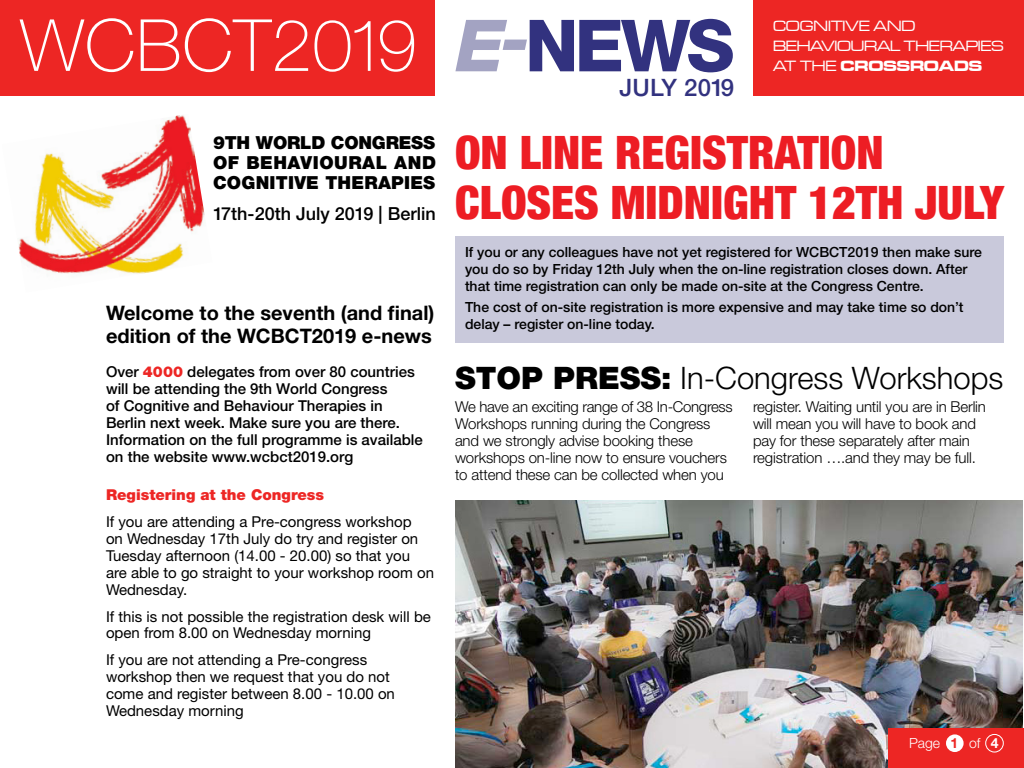
<style>
.page{position:relative;width:1024px;height:768px;background:#fff}
.page>*{position:absolute;margin:0;border:0;box-sizing:border-box;transform-origin:0 0}
.t1{font:100 72px "Helvetica Neue";letter-spacing:.01em;color:#fff}
.t2{font:900 condensed 46px/50px "Helvetica Neue";color:#ed1d24}
.t3{font:300 31px "Helvetica Neue";color:#000}
.t4{font:500 24px "Helvetica Neue";color:#32327f}
.t5{font:700 20px/23px "Helvetica Neue";color:#000}
.t6{font:900 18px/20px "Helvetica Neue";letter-spacing:.015em;color:#000;text-align:justify}
.t7{font:500 18px "Helvetica Neue";color:#000}
.t8{font:15.4px/20px "Microgramma Becker Med Extd";letter-spacing:-.015em;color:#fff}
.t9{font:15.4px "Microgramma Becker Bold Extd";color:#fff}
.t10{font:15px/17px "Helvetica Neue";color:#000}
.t11{font:300 15px/17px "Helvetica Neue";letter-spacing:-.01em;color:#000}
.t12{font:500 15px/17px "Helvetica Neue";color:#000}
.t13{font:900 15px "Helvetica Neue";color:#ed2624}
.t14{font:500 14px/16.8px "Helvetica Neue";color:#000}
.t15{font:300 14px "Helvetica Neue";color:#fff}
.s1{font-weight:800;font-style:italic;color:#a3a3c2}
.s2{font-weight:800;color:#32327f}
.s3{font-family:"Microgramma Becker Med Extd"}
.s4{font-weight:900;color:#ed2624}
.s5{font-weight:900}
.s6{font-weight:700;color:#ed2624}
.s7{font-weight:700}
</style>
<div class="page">
<img style="left:455px;top:500px;width:568px;height:268px">
<div style="left:888px;top:728px;width:136px;height:40px;background:#ed2624"></div>
<div style="left:946px;top:734px;width:18px;height:18px;background:#fff;border-radius:50%"></div>
<div style="left:985px;top:734px;width:19px;height:18px;border:1px solid #fff;border-radius:50%"></div>
<div style="left:0;top:0;width:435px;height:96px;background:#ed2624"></div>
<div style="left:753px;top:0;width:271px;height:96px;background:#ed2624"></div>
<img style="left:19px;top:115px;width:186px;height:159px">
<div style="left:455px;top:236px;width:549px;height:107px;background:#c9c9db"></div>
<h1 class="t1" style="left:20px;top:5px;width:716px">WCBCT2019 <span class="s1">E-</span><span class="s2">NEWS</span></h1>
<h3 class="t4" style="left:620px;top:73px;width:116px">JULY 2019</h3>
<p class="t6" style="left:213px;top:133px;width:224px">9TH WORLD CONGRESS OF BEHAVIOURAL AND COGNITIVE THERAPIES</p>
<p class="t7" style="left:213px;top:203px;width:224px">17th-20th July 2019 | Berlin</p>
<p class="t8" style="left:773px;top:15px;width:232px">COGNITIVE AND<br>BEHAVIOURAL THERAPIES</p>
<p class="t9" style="left:773px;top:55px;width:211px"><span class="s3">AT THE</span> CROSSROADS</p>
<h2 class="t2" style="left:455px;top:126px;width:551px">ON LINE REGISTRATION<br>CLOSES MIDNIGHT 12TH JULY</h2>
<h3 class="t5" style="left:106px;top:301px;width:330px">Welcome to the seventh (and final) edition of the WCBCT2019 e-news</h3>
<p class="t12" style="left:106px;top:363px;width:318px">Over <span class="s4">4000</span> delegates from over 80 countries will be attending the 9th World Congress<br>of Cognitive and Behaviour Therapies in Berlin next week. Make sure you are there.<br>Information on the full programme is available on the website www.wcbct2019.org</p>
<p class="t13" style="left:106px;top:485px;width:220px">Registering at the Congress</p>
<p class="t10" style="left:106px;top:512px;width:330px">If you are attending a Pre-congress workshop<br>on Wednesday 17th July do try and register on Tuesday afternoon (14.00 - 20.00) so that you are able to go straight to your workshop room on Wednesday.</p>
<p class="t10" style="left:106px;top:607px;width:327px">If this is not possible the registration desk will be open from 8.00 on Wednesday morning</p>
<p class="t10" style="left:106px;top:651px;width:290px">If you are not attending a Pre-congress workshop then we request that you do not come and register between 8.00 - 10.00 on Wednesday morning</p>
<p class="t14" style="left:465px;top:243px;width:518px">If you or any colleagues have not yet registered for WCBCT2019 then make sure you do so by Friday 12th July when the on-line registration closes down. After that time registration can only be made on-site at the Congress Centre.</p>
<p class="t14" style="left:465px;top:299px;width:500px">The cost of on-site registration is more expensive and may take time so don’t delay – register on-line today.</p>
<h3 class="t3" style="left:455px;top:359px;width:550px"><span class="s5">STOP PRESS:</span> In-Congress Workshops</h3>
<p class="t11" style="left:455px;top:398px;width:279px">We have an exciting range of 38 In-Congress Workshops running during the Congress and we strongly advise booking these workshops on-line now to ensure vouchers to attend these can be collected when you</p>
<p class="t11" style="left:753px;top:398px;width:234px">register. Waiting until you are in Berlin will mean you will have to book and pay for these separately after main registration ….and they may be full.</p>
<p class="t15" style="left:909px;top:734px;width:91px">Page <span class="s6">1</span> of <span class="s7">4</span></p>
</div>
